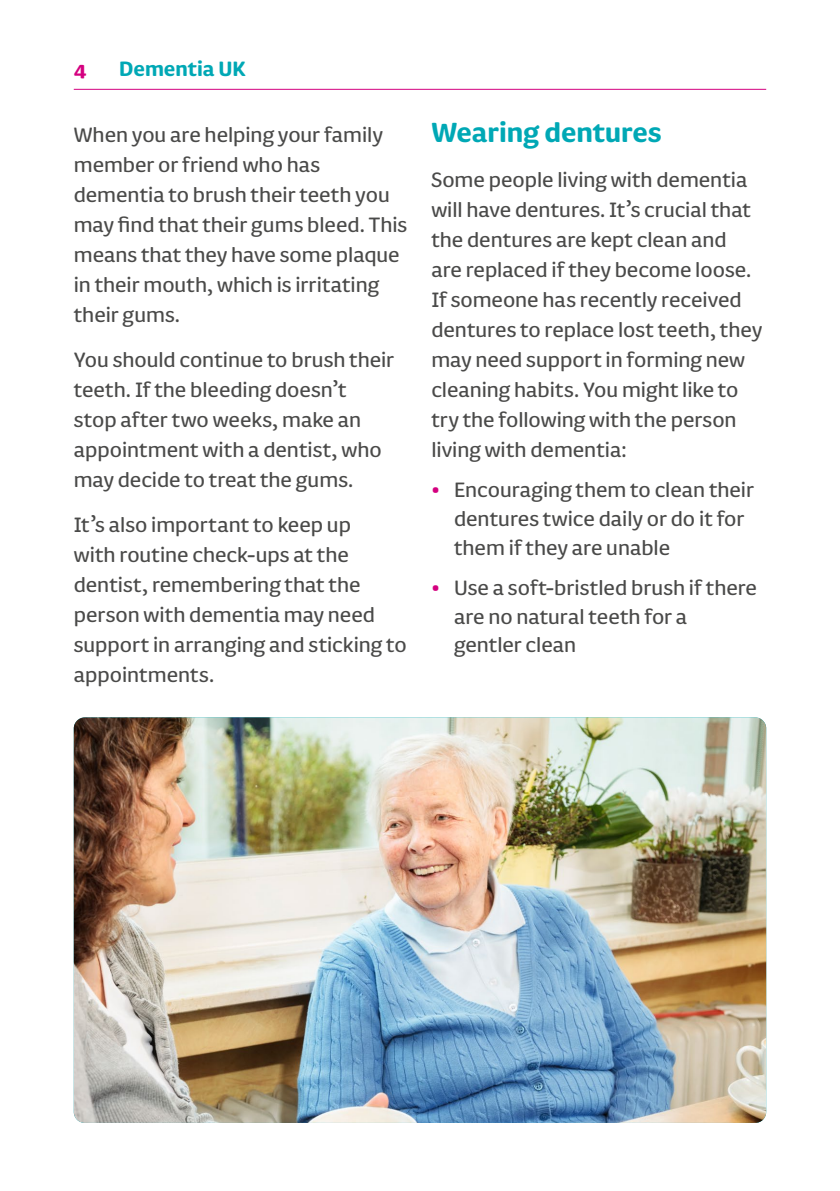
<style>
.page{position:relative;width:840px;height:1191px;background:#fff}
.page>*{position:absolute;margin:0;border:0;box-sizing:border-box;transform-origin:0 0}
.t1{font:700 32px "FS Pimlico";color:#00a8b5}
.t2{font:24px/30px "FS Pimlico";color:#4a4a49}
.t3{font:700 24px "FS Pimlico";color:#00a8b5}
.t4{font:700 24px "FS Pimlico";color:#d4007f}
.s1{font-weight:700;color:#d4007f}
</style>
<div class="page">
<hr style="left:74px;top:89px;width:691px;height:1px;background:#d4007f">
<img style="left:74px;top:717px;width:691px;height:406px">
<p class="t4" style="left:74px;top:51px;width:14px">4</p>
<p class="t3" style="left:119px;top:51px;width:128px">Dementia UK</p>
<p class="t2" style="left:74px;top:119px;width:335px">When you are helping your family member or friend who has dementia to brush their teeth you may find that their gums bleed. This means that they have some plaque in their mouth, which is irritating their gums.</p>
<p class="t2" style="left:74px;top:344px;width:322px">You should continue to brush their teeth. If the bleeding doesn’t stop after two weeks, make an appointment with a dentist, who may decide to treat the gums.</p>
<p class="t2" style="left:74px;top:509px;width:334px">It’s also important to keep up<br>with routine check-ups at the dentist, remembering that the person with dementia may need support in arranging and sticking to appointments.</p>
<h1 class="t1" style="left:431px;top:108px;width:232px">Wearing dentures</h1>
<p class="t2" style="left:431px;top:164px;width:332px">Some people living with dementia will have dentures. It’s crucial that the dentures are kept clean and are replaced if they become loose.<br>If someone has recently received dentures to replace lost teeth, they may need support in forming new cleaning habits. You might like to try the following with the person living with dementia:</p>
<p class="t2" style="left:454px;top:474px;width:301px;line-height:28.8px;text-indent:-23px"><span class="s1">•</span> Encouraging them to clean their dentures twice daily or do it for them if they are unable</p>
<p class="t2" style="left:454px;top:572px;width:304px;line-height:28.8px;text-indent:-23px"><span class="s1">•</span> Use a soft-bristled brush if there are no natural teeth for a gentler clean</p>
</div>
